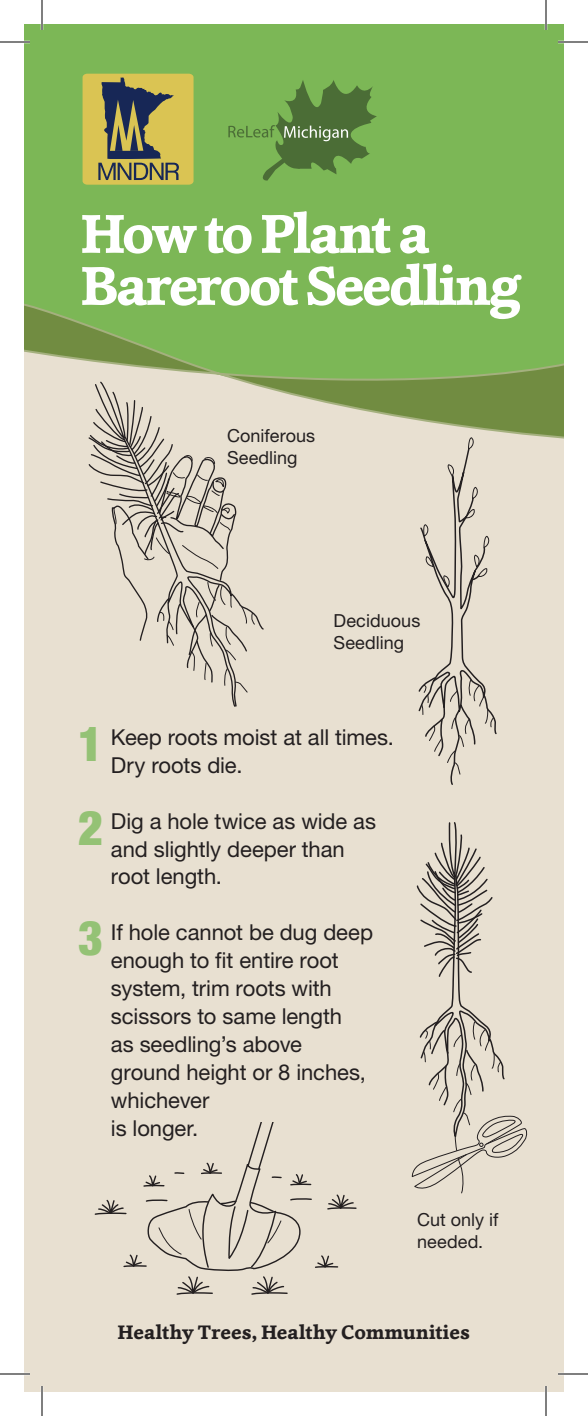
<style>
.page{position:relative;width:588px;height:1416px;background:#fff}
.page>*{position:absolute;margin:0;border:0;box-sizing:border-box;transform-origin:0 0}
.t1{font:700 56px/52px "Cassia";letter-spacing:-.04em;color:#fff}
.t2{font:22px/28px "Helvetica Neue LT Std";letter-spacing:-.005em;color:#231f20}
.t3{font:700 20px "Cassia";letter-spacing:.01em;color:#231f20}
.t4{font:18px/22px "Helvetica Neue LT Std";letter-spacing:.005em;color:#231f20}
.s1{font-weight:900;font-stretch:condensed;font-size:48px;color:#94c275}
</style>
<div class="page">
<div style="left:24px;top:24px;width:540px;height:378px;background:#7cb756"></div>
<div style="left:24px;top:441px;width:540px;height:951px;background:#e8e0d1"></div>
<svg style="left:24px;top:304px;width:540px;height:137px"></svg>
<div style="left:78px;top:210px;width:444px;height:114px;background:#7cb756"></div>
<svg style="left:87px;top:380px;width:178px;height:333px;background:#d7cfc1"></svg>
<svg style="left:411px;top:821px;width:118px;height:373px;background:#d6cec0"></svg>
<svg style="left:417px;top:436px;width:81px;height:350px;background:#d6cfc1"></svg>
<svg style="left:94px;top:1122px;width:263px;height:175px;background:#ddd6c7"></svg>
<svg style="left:83px;top:74px;width:111px;height:111px;background:#a59953"></svg>
<svg style="left:228px;top:80px;width:149px;height:101px"></svg>
<hr style="left:0;top:41px;width:30px;height:2px;background:#fff">
<hr style="left:558px;top:41px;width:30px;height:2px;background:#fff">
<hr style="left:0;top:1373px;width:30px;height:2px;background:#fff">
<hr style="left:558px;top:1373px;width:30px;height:2px;background:#fff">
<hr style="left:41px;top:0;width:2px;height:30px;background:#fff">
<hr style="left:41px;top:1386px;width:2px;height:30px;background:#fff">
<hr style="left:545px;top:0;width:2px;height:30px;background:#fff">
<hr style="left:545px;top:1386px;width:2px;height:30px;background:#fff">
<hr style="left:0;top:42px;width:30px;height:1px;background:#000">
<hr style="left:558px;top:42px;width:30px;height:1px;background:#000">
<hr style="left:0;top:1374px;width:30px;height:1px;background:#000">
<hr style="left:558px;top:1374px;width:30px;height:1px;background:#000">
<hr style="left:42px;top:0;width:1px;height:30px;background:#000">
<hr style="left:42px;top:1386px;width:1px;height:30px;background:#000">
<hr style="left:546px;top:0;width:1px;height:30px;background:#000">
<hr style="left:546px;top:1386px;width:1px;height:30px;background:#000">
<h1 class="t1" style="left:81px;top:208px;width:441px">How to Plant a<br>Bareroot Seedling</h1>
<p class="t4" style="left:227px;top:424px;width:90px">Coniferous<br>Seedling</p>
<p class="t4" style="left:334px;top:610px;width:88px">Deciduous<br>Seedling</p>
<p class="t2" style="left:111px;top:723px;width:285px;text-indent:-33px"><span class="s1">1</span> Keep roots moist at all times.<br>Dry roots die.</p>
<p class="t2" style="left:78px;top:807px;width:299px;text-align:center"><span class="s1">2</span> Dig a hole twice as wide as and slightly deeper than</p>
<p class="t2" style="left:111px;top:862px;width:113px">root length.</p>
<p class="t2" style="left:111px;top:918px;width:264px;text-indent:-33px"><span class="s1">3</span> If hole cannot be dug deep enough to fit entire root system, trim roots with scissors to same length<br>as seedling’s above ground height or 8 inches, whichever<br>is longer.</p>
<p class="t4" style="left:417px;top:1208px;width:83px">Cut only if needed.</p>
<p class="t3" style="left:118px;top:1319px;width:354px">Healthy Trees, Healthy Communities</p>
</div>
